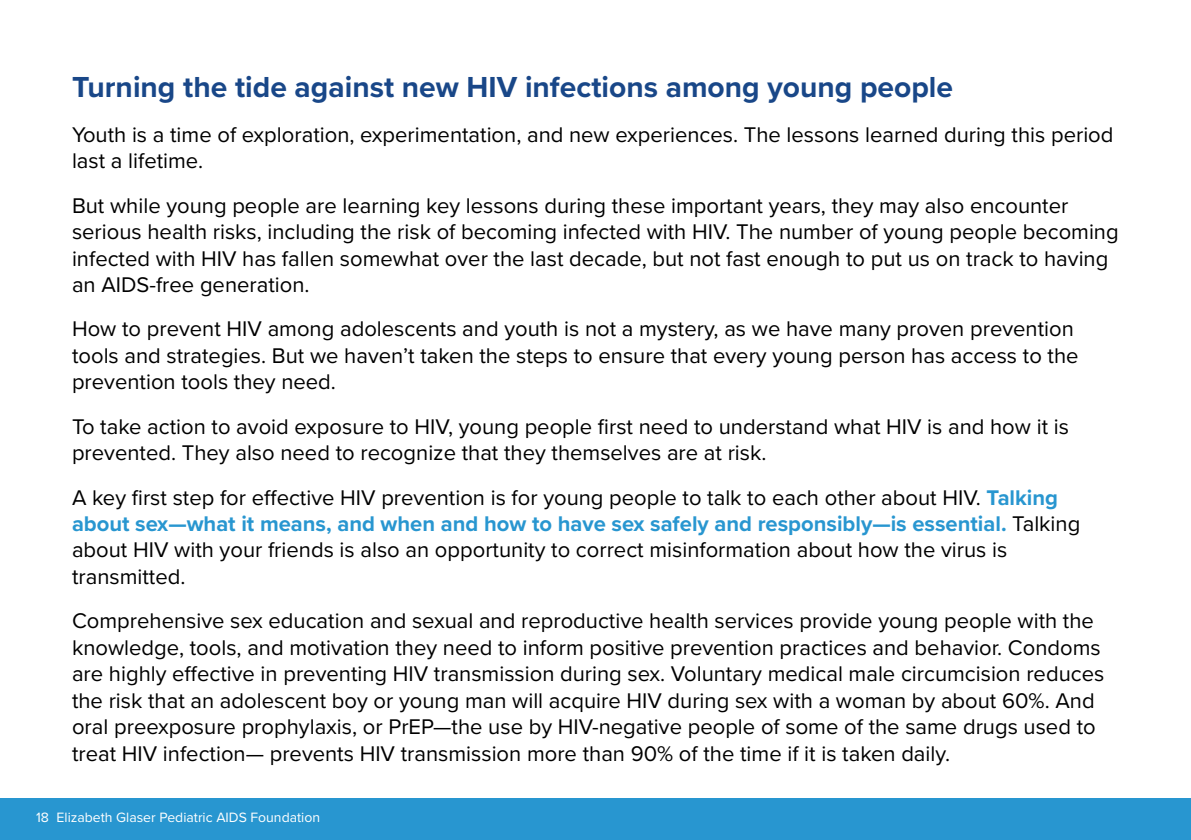
<style>
.page{position:relative;width:1191px;height:840px;background:#fff}
.page>*{position:absolute;margin:0;border:0;box-sizing:border-box;transform-origin:0 0}
.t1{font:700 30px "Proxima Nova";color:#194788}
.t2{font:22px/26.4px "Proxima Nova";color:#000}
.t3{font:14px "Proxima Nova";color:#fff}
.s1{font-weight:700;color:#2896d0}
</style>
<div class="page">
<div style="left:0;top:797px;width:1191px;height:42px;background:#2896d0"></div>
<h1 class="t1" style="left:72px;top:65px;width:882px">Turning the tide against new HIV infections among young people</h1>
<p class="t2" style="left:72px;top:120px;width:1043px">Youth is a time of exploration, experimentation, and new experiences. The lessons learned during this period last a lifetime.</p>
<p class="t2" style="left:72px;top:191px;width:1048px">But while young people are learning key lessons during these important years, they may also encounter serious health risks, including the risk of becoming infected with HIV. The number of young people becoming infected with HIV has fallen somewhat over the last decade, but not fast enough to put us on track to having an AIDS-free generation.</p>
<p class="t2" style="left:72px;top:315px;width:1008px">How to prevent HIV among adolescents and youth is not a mystery, as we have many proven prevention tools and strategies. But we haven’t taken the steps to ensure that every young person has access to the prevention tools they need.</p>
<p class="t2" style="left:72px;top:412px;width:998px">To take action to avoid exposure to HIV, young people first need to understand what HIV is and how it is prevented. They also need to recognize that they themselves are at risk.</p>
<p class="t2" style="left:72px;top:483px;width:1009px">A key first step for effective HIV prevention is for young people to talk to each other about HIV. <span class="s1">Talking about sex—what it means, and when and how to have sex safely and responsibly—is essential.</span> Talking about HIV with your friends is also an opportunity to correct misinformation about how the virus is transmitted.</p>
<p class="t2" style="left:72px;top:606px;width:1033px">Comprehensive sex education and sexual and reproductive health services provide young people with the knowledge, tools, and motivation they need to inform positive prevention practices and behavior. Condoms are highly effective in preventing HIV transmission during sex. Voluntary medical male circumcision reduces the risk that an adolescent boy or young man will acquire HIV during sex with a woman by about 60%. And oral preexposure prophylaxis, or PrEP—the use by HIV-negative people of some of the same drugs used to treat HIV infection— prevents HIV transmission more than 90% of the time if it is taken daily.</p>
<p class="t3" style="left:36px;top:806px;width:285px">18 Elizabeth Glaser Pediatric AIDS Foundation</p>
</div>
